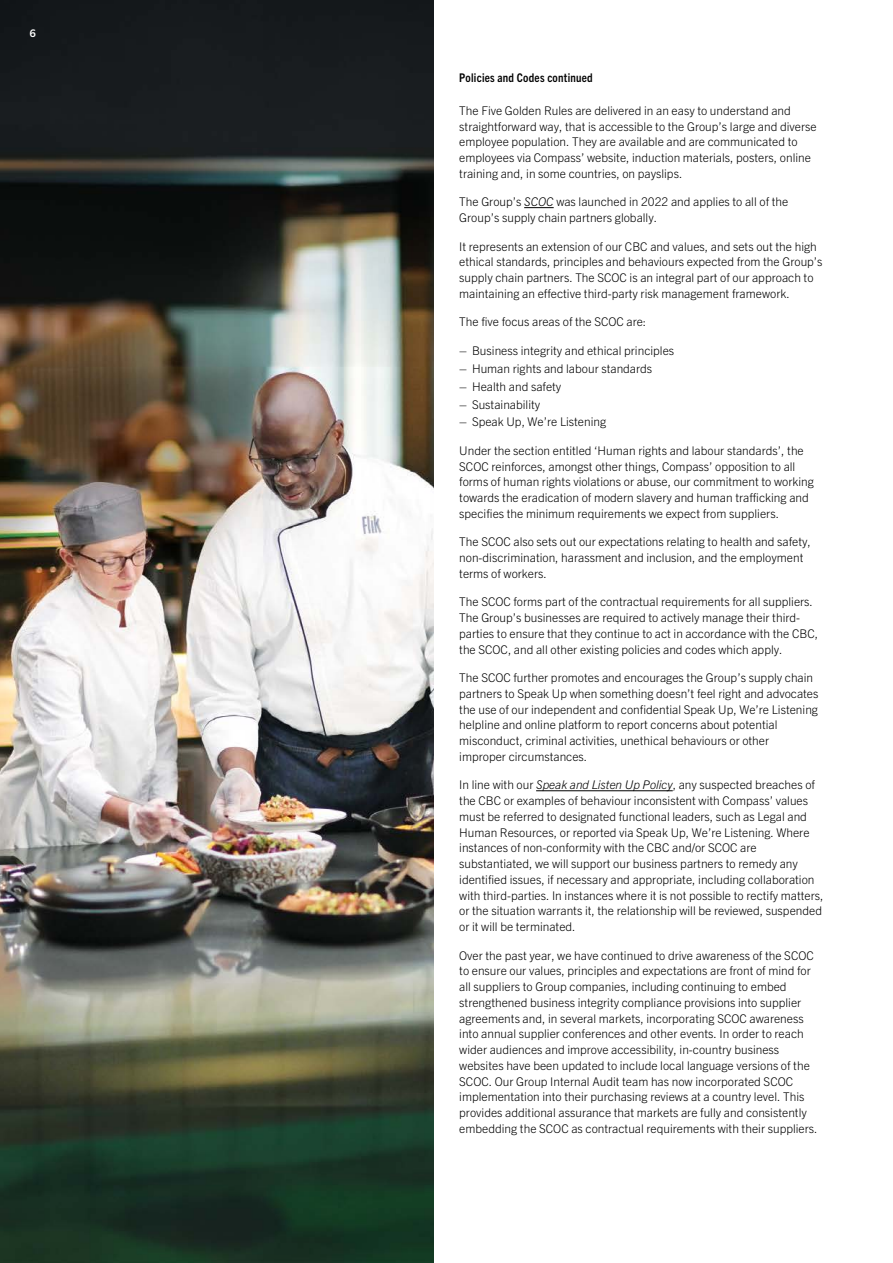
<style>
.page{position:relative;width:893px;height:1263px;background:#fff}
.page>*{position:absolute;margin:0;border:0;box-sizing:border-box;transform-origin:0 0}
.t1{font:300 12px/15.8px "Trade Gothic Next LT Pro";color:#000}
.t2{font:700 condensed 12px "Trade Gothic Next LT Pro";letter-spacing:.02em;color:#000}
.t3{font:700 10.5px "Trade Gothic Next LT Pro";color:#fff}
.s1{font-style:italic}
</style>
<div class="page">
<img style="left:0;top:0;width:434px;height:1263px">
<hr style="left:524px;top:207px;width:30px;height:1px;background:#000">
<hr style="left:536px;top:790px;width:137px;height:1px;background:#000">
<p class="t3" style="left:30px;top:26px;width:8px">6</p>
<p class="t2" style="left:459px;top:69px;width:135px">Policies and Codes continued</p>
<p class="t1" style="left:459px;top:102px;width:359px">The Five Golden Rules are delivered in an easy to understand and straightforward way, that is accessible to the Group’s large and diverse employee population. They are available and are communicated to employees via Compass’ website, induction materials, posters, online training and, in some countries, on payslips.</p>
<p class="t1" style="left:459px;top:193px;width:331px">The Group’s <span class="s1">SCOC</span> was launched in 2022 and applies to all of the<br>Group’s supply chain partners globally.</p>
<p class="t1" style="left:459px;top:238px;width:365px">It represents an extension of our CBC and values, and sets out the high ethical standards, principles and behaviours expected from the Group’s supply chain partners. The SCOC is an integral part of our approach to maintaining an effective third-party risk management framework.</p>
<p class="t1" style="left:459px;top:313px;width:189px">The five focus areas of the SCOC are:</p>
<p class="t1" style="left:459px;top:342px;width:217px">– Business integrity and ethical principles</p>
<p class="t1" style="left:459px;top:360px;width:195px">– Human rights and labour standards</p>
<p class="t1" style="left:459px;top:378px;width:104px">– Health and safety</p>
<p class="t1" style="left:459px;top:395px;width:83px">– Sustainability</p>
<p class="t1" style="left:459px;top:413px;width:149px">– Speak Up, We’re Listening</p>
<p class="t1" style="left:459px;top:442px;width:356px">Under the section entitled ‘Human rights and labour standards’, the SCOC reinforces, amongst other things, Compass’ opposition to all forms of human rights violations or abuse, our commitment to working towards the eradication of modern slavery and human trafficking and specifies the minimum requirements we expect from suppliers.</p>
<p class="t1" style="left:459px;top:533px;width:353px">The SCOC also sets out our expectations relating to health and safety, non-discrimination, harassment and inclusion, and the employment terms of workers.</p>
<p class="t1" style="left:459px;top:593px;width:360px">The SCOC forms part of the contractual requirements for all suppliers.<br>The Group’s businesses are required to actively manage their third&shy;parties to ensure that they continue to act in accordance with the CBC, the SCOC, and all other existing policies and codes which apply.</p>
<p class="t1" style="left:459px;top:669px;width:361px">The SCOC further promotes and encourages the Group’s supply chain partners to Speak Up when something doesn’t feel right and advocates the use of our independent and confidential Speak Up, We’re Listening helpline and online platform to report concerns about potential misconduct, criminal activities, unethical behaviours or other improper circumstances.</p>
<p class="t1" style="left:459px;top:776px;width:366px">In line with our <span class="s1">Speak and Listen Up Policy</span>, any suspected breaches of the CBC or examples of behaviour inconsistent with Compass’ values must be referred to designated functional leaders, such as Legal and Human Resources, or reported via Speak Up, We’re Listening. Where instances of non-conformity with the CBC and/or SCOC are substantiated, we will support our business partners to remedy any identified issues, if necessary and appropriate, including collaboration with third-parties. In instances where it is not possible to rectify matters, or the situation warrants it, the relationship will be reviewed, suspended or it will be terminated.</p>
<p class="t1" style="left:459px;top:946px;width:360px">Over the past year, we have continued to drive awareness of the SCOC to ensure our values, principles and expectations are front of mind for all suppliers to Group companies, including continuing to embed strengthened business integrity compliance provisions into supplier agreements and, in several markets, incorporating SCOC awareness into annual supplier conferences and other events. In order to reach wider audiences and improve accessibility, in-country business websites have been updated to include local language versions of the SCOC. Our Group Internal Audit team has now incorporated SCOC implementation into their purchasing reviews at a country level. This provides additional assurance that markets are fully and consistently embedding the SCOC as contractual requirements with their suppliers.</p>
</div>
